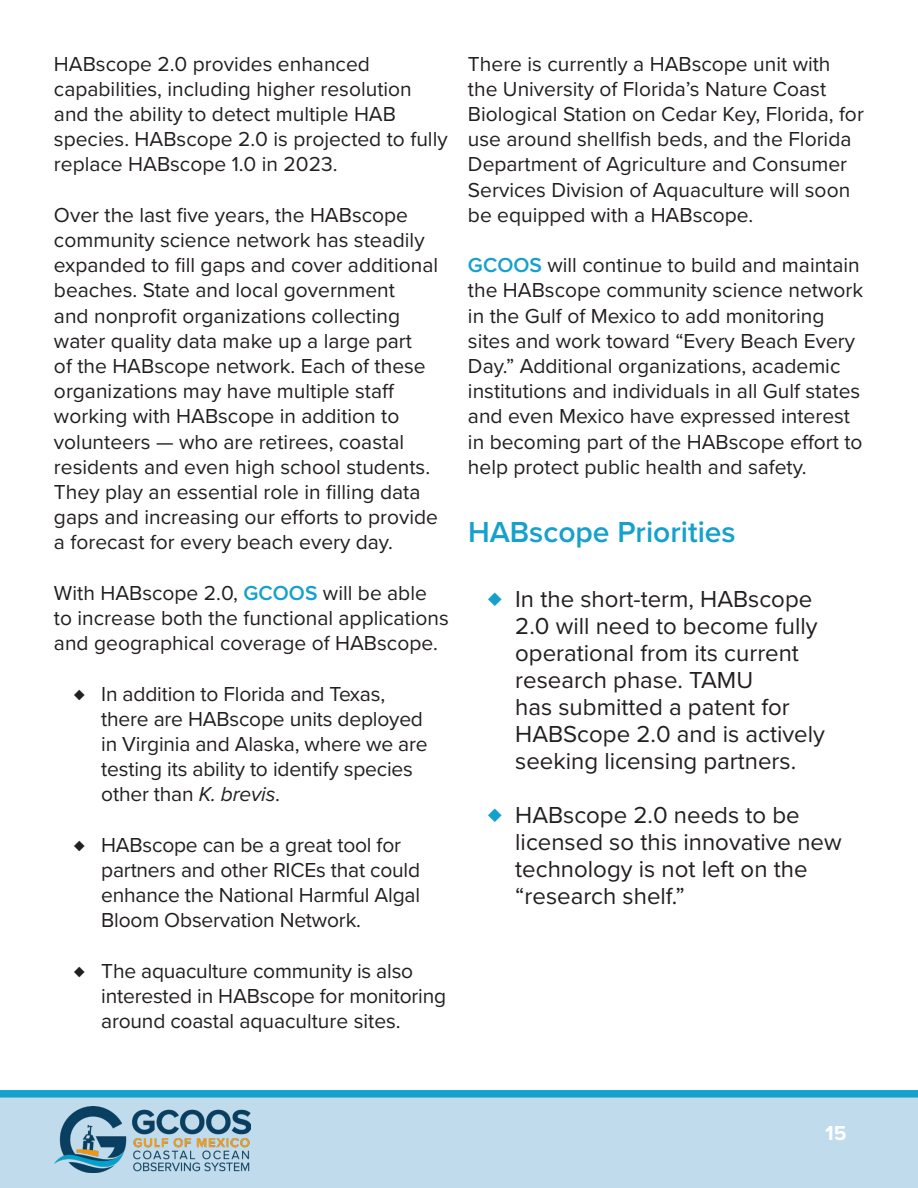
<style>
.page{position:relative;width:918px;height:1188px;background:#fff}
.page>*{position:absolute;margin:0;border:0;box-sizing:border-box;transform-origin:0 0}
.t1{font:600 30px "Proxima Nova";color:#15a1cc}
.t2{font:24px/27px "Proxima Nova";color:#231f20}
.t3{font:21px/25.2px "Proxima Nova";color:#231f20}
.t4{font:700 21px "Proxima Nova";color:#fff}
.s1{font-weight:600;color:#15a1cc}
.s2{font-style:italic}
.s3{font-size:27px;color:#15a1cc}
</style>
<div class="page">
<div style="left:0;top:1098px;width:918px;height:90px;background:#c0dcec"></div>
<div style="left:0;top:1090px;width:918px;height:8px;background:#15a1cc"></div>
<img style="left:54px;top:1107px;width:197px;height:66px">
<p class="t3" style="left:54px;top:50px;width:395px">HABscope 2.0 provides enhanced capabilities, including higher resolution and the ability to detect multiple HAB species. HABscope 2.0 is projected to fully replace HABscope 1.0 in 2023.</p>
<p class="t3" style="left:54px;top:201px;width:386px">Over the last five years, the HABscope community science network has steadily expanded to fill gaps and cover additional beaches. State and local government<br>and nonprofit organizations collecting water quality data make up a large part<br>of the HABscope network. Each of these organizations may have multiple staff working with HABscope in addition to volunteers — who are retirees, coastal residents and even high school students.<br>They play an essential role in filling data gaps and increasing our efforts to provide a forecast for every beach every day.</p>
<p class="t3" style="left:54px;top:579px;width:396px">With HABscope 2.0, <span class="s1">GCOOS</span> will be able to increase both the functional applications and geographical coverage of HABscope.</p>
<p class="t3" style="left:101px;top:680px;width:328px;text-indent:-27px">♦ In addition to Florida and Texas, there are HABscope units deployed in Virginia and Alaska, where we are testing its ability to identify species other than <span class="s2">K. brevis</span>.</p>
<p class="t3" style="left:101px;top:831px;width:320px;text-indent:-27px">♦ HABscope can be a great tool for partners and other RICEs that could enhance the National Harmful Algal<br>Bloom Observation Network.</p>
<p class="t3" style="left:101px;top:957px;width:346px;text-indent:-27px">♦ The aquaculture community is also interested in HABscope for monitoring around coastal aquaculture sites.</p>
<p class="t3" style="left:468px;top:50px;width:397px">There is currently a HABscope unit with the University of Florida’s Nature Coast Biological Station on Cedar Key, Florida, for use around shellfish beds, and the Florida Department of Agriculture and Consumer Services Division of Aquaculture will soon be equipped with a HABscope.</p>
<p class="t3" style="left:468px;top:252px;width:397px"><span class="s1">GCOOS</span> will continue to build and maintain the HABscope community science network in the Gulf of Mexico to add monitoring sites and work toward “Every Beach Every Day.” Additional organizations, academic institutions and individuals in all Gulf states and even Mexico have expressed interest in becoming part of the HABscope effort to help protect public health and safety.</p>
<h1 class="t1" style="left:468px;top:510px;width:269px">HABscope Priorities</h1>
<p class="t2" style="left:515px;top:584px;width:311px;text-indent:-27px"><span class="s3">♦</span> In the short-term, HABscope<br>2.0 will need to become fully operational from its current research phase. TAMU<br>has submitted a patent for<br>HABScope 2.0 and is actively seeking licensing partners.</p>
<p class="t2" style="left:515px;top:800px;width:328px;text-indent:-27px"><span class="s3">♦</span> HABscope 2.0 needs to be licensed so this innovative new technology is not left on the “research shelf.”</p>
<p class="t4" style="left:825px;top:1117px;width:23px">15</p>
</div>
